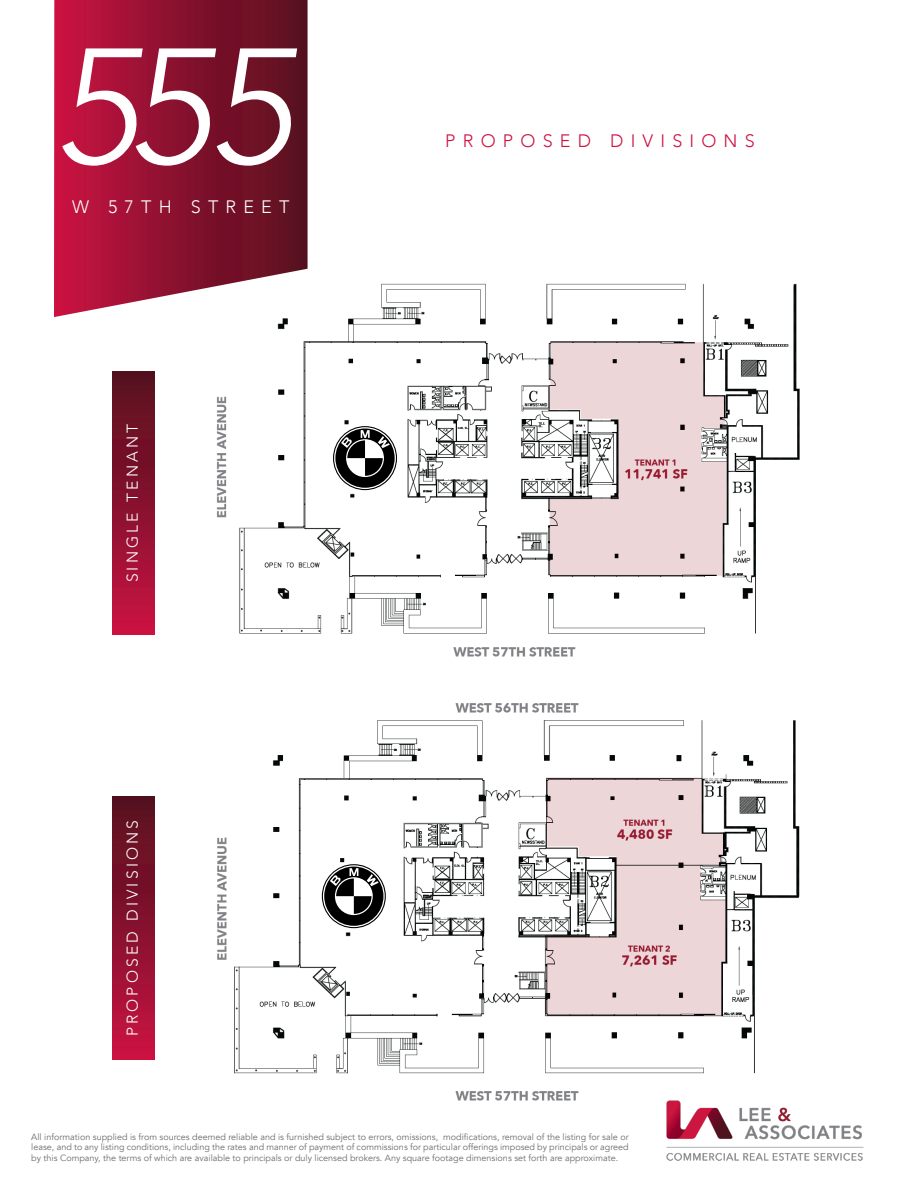
<style>
.page{position:relative;width:918px;height:1188px;background:#fff}
.page>*{position:absolute;margin:0;border:0;box-sizing:border-box;transform-origin:0 0}
.t1{font:italic 300 162.9px "Avenir";color:#fff}
.t2{font:300 18px "Avenir";letter-spacing:.4em;color:#cd1141}
.t3{font:300 18px "Avenir";letter-spacing:.4em;color:#fff}
.t4{font:300 15.75px "Avenir";letter-spacing:.2em;color:#fff}
.t5{font:9px/10.5px "Avenir";color:#6c6d70;text-align:justify}
</style>
<div class="page">
<img style="left:217px;top:283px;width:583px;height:374px">
<svg style="left:333px;top:426px;width:64px;height:64px"></svg>
<img style="left:217px;top:703px;width:583px;height:398px">
<img style="left:662px;top:1095px;width:202px;height:66px">
<div style="left:113px;top:372px;width:41px;height:262px;background:linear-gradient(to bottom,#51101d,#c51241)"></div>
<svg style="left:322px;top:864px;width:64px;height:64px"></svg>
<div style="left:113px;top:797px;width:41px;height:263px;background:linear-gradient(to bottom,#51101d,#c61241)"></div>
<svg style="left:54px;top:0;width:254px;height:317px;background:#96233f"></svg>
<p class="t1" style="left:53px;top:11px;width:241px">555</p>
<p class="t3" style="left:72px;top:196px;width:219px">W 57TH STREET</p>
<p class="t4" style="left:123px;top:582px;width:160px;rotate:-90deg">SINGLE TENANT</p>
<p class="t4" style="left:123px;top:1036px;width:218px;rotate:-90deg">PROPOSED DIVISIONS</p>
<p class="t2" style="left:445px;top:131px;width:311px">PROPOSED DIVISIONS</p>
<p class="t5" style="left:31px;top:1131px;width:599px">All information supplied is from sources deemed reliable and is furnished subject to errors, omissions, modifications, removal of the listing for sale or lease, and to any listing conditions, including the rates and manner of payment of commissions for particular offerings imposed by principals or agreed by this Company, the terms of which are available to principals or duly licensed brokers. Any square footage dimensions set forth are approximate.</p>
</div>
